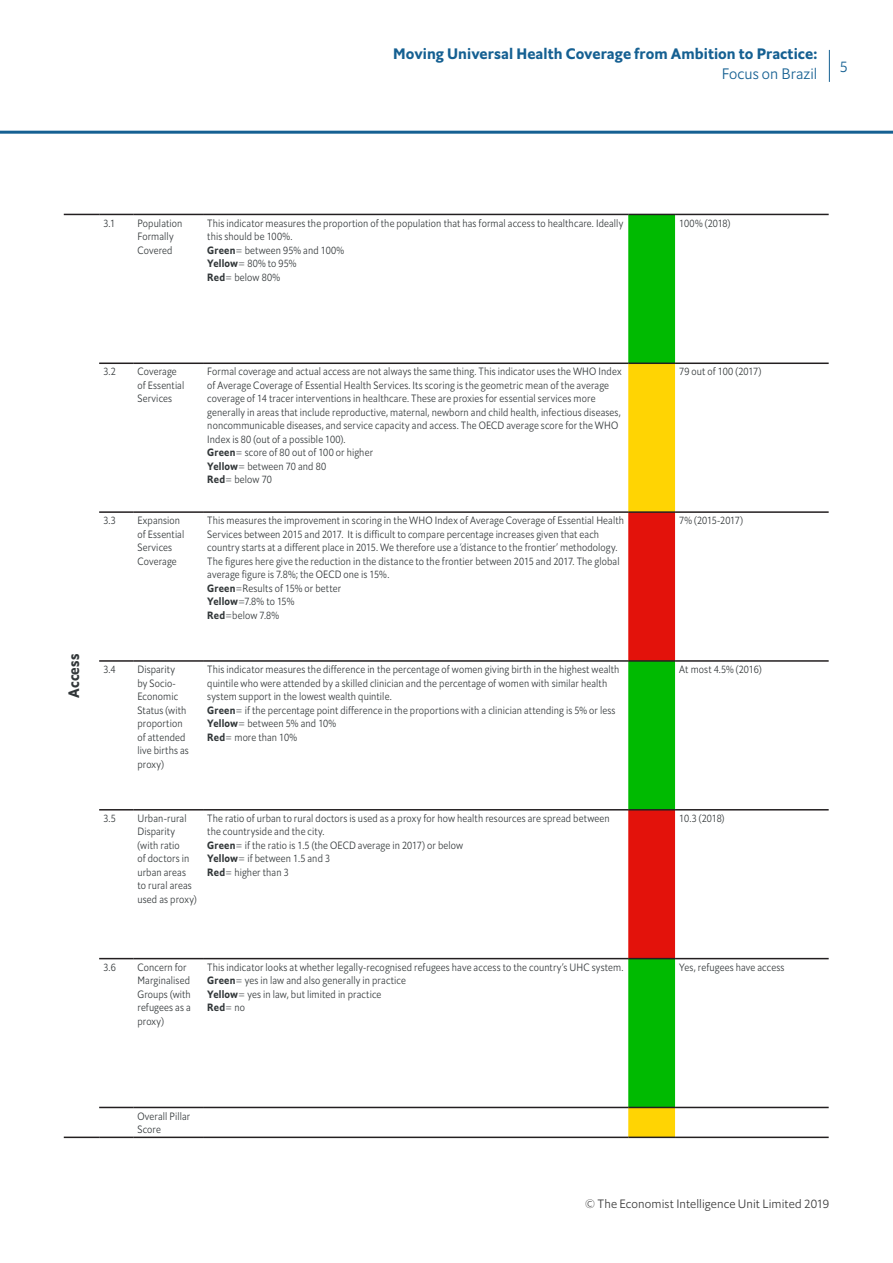
<style>
.page{position:relative;width:893px;height:1263px;background:#fff}
.page>*{position:absolute;margin:0;border:0;box-sizing:border-box;transform-origin:0 0}
.t1{font:15px "Econ Sans Bol";letter-spacing:.005em;color:#156092}
.t2{font:15px "Econ Sans Lig";color:#156092}
.t3{font:700 15px "Econ Sans Cnd";letter-spacing:.01em;color:#323739}
.t4{font:12px "Econ Sans Lig";letter-spacing:.005em;color:#3c3c3c}
.t5{font:300 10.5px/13.5px "Econ Sans Cnd";letter-spacing:.015em;color:#323739}
.t6{font:300 10.5px "Econ Sans Cnd";letter-spacing:-.01em;color:#323739}
.t7{font:700 10.5px "Econ Sans Cnd";color:#323739}
.s1{font-weight:700}
.s2{font-weight:300}
</style>
<div class="page">
<hr style="left:0;top:131px;width:893px;height:3px;background:#156092">
<hr style="left:829px;top:50px;width:1px;height:32px;background:#156092">
<svg style="left:628px;top:215px;width:47px;height:921px;background:#7a8906"></svg>
<hr style="left:64px;top:214px;width:35px;height:1px;background:#231f20">
<hr style="left:99px;top:214px;width:34px;height:1px;background:#231f20">
<hr style="left:133px;top:214px;width:70px;height:1px;background:#231f20">
<hr style="left:203px;top:214px;width:425px;height:1px;background:#231f20">
<hr style="left:628px;top:214px;width:47px;height:1px;background:#231f20">
<hr style="left:675px;top:214px;width:154px;height:1px;background:#231f20">
<hr style="left:99px;top:362px;width:34px;height:2px;background:#231f20">
<hr style="left:133px;top:362px;width:70px;height:2px;background:#231f20">
<hr style="left:203px;top:362px;width:425px;height:2px;background:#231f20">
<hr style="left:628px;top:362px;width:47px;height:2px;background:#231f20">
<hr style="left:675px;top:362px;width:154px;height:2px;background:#231f20">
<hr style="left:99px;top:511px;width:34px;height:2px;background:#231f20">
<hr style="left:133px;top:511px;width:70px;height:2px;background:#231f20">
<hr style="left:203px;top:511px;width:425px;height:2px;background:#231f20">
<hr style="left:628px;top:511px;width:47px;height:2px;background:#231f20">
<hr style="left:675px;top:511px;width:154px;height:2px;background:#231f20">
<hr style="left:99px;top:660px;width:34px;height:2px;background:#231f20">
<hr style="left:133px;top:660px;width:70px;height:2px;background:#231f20">
<hr style="left:203px;top:660px;width:425px;height:2px;background:#231f20">
<hr style="left:628px;top:660px;width:47px;height:2px;background:#231f20">
<hr style="left:675px;top:660px;width:154px;height:2px;background:#231f20">
<hr style="left:99px;top:809px;width:34px;height:1px;background:#231f20">
<hr style="left:133px;top:809px;width:70px;height:1px;background:#231f20">
<hr style="left:203px;top:809px;width:425px;height:1px;background:#231f20">
<hr style="left:628px;top:809px;width:47px;height:1px;background:#231f20">
<hr style="left:675px;top:809px;width:154px;height:1px;background:#231f20">
<hr style="left:99px;top:958px;width:34px;height:1px;background:#231f20">
<hr style="left:133px;top:958px;width:70px;height:1px;background:#231f20">
<hr style="left:203px;top:958px;width:425px;height:1px;background:#231f20">
<hr style="left:628px;top:958px;width:47px;height:1px;background:#231f20">
<hr style="left:675px;top:958px;width:154px;height:1px;background:#231f20">
<hr style="left:99px;top:1107px;width:34px;height:1px;background:#231f20">
<hr style="left:133px;top:1107px;width:70px;height:1px;background:#231f20">
<hr style="left:203px;top:1107px;width:425px;height:1px;background:#231f20">
<hr style="left:628px;top:1107px;width:47px;height:1px;background:#231f20">
<hr style="left:675px;top:1107px;width:154px;height:1px;background:#231f20">
<hr style="left:64px;top:1136px;width:35px;height:2px;background:#231f20">
<hr style="left:99px;top:1136px;width:34px;height:2px;background:#231f20">
<hr style="left:133px;top:1136px;width:70px;height:2px;background:#231f20">
<hr style="left:203px;top:1136px;width:425px;height:2px;background:#231f20">
<hr style="left:628px;top:1136px;width:47px;height:2px;background:#231f20">
<hr style="left:675px;top:1136px;width:154px;height:2px;background:#231f20">
<h1 class="t1" style="left:393px;top:44px;width:425px">Moving Universal Health Coverage from Ambition to Practice:</h1>
<h1 class="t2" style="left:722px;top:64px;width:97px">Focus on Brazil</h1>
<h1 class="t2" style="left:840px;top:57px;width:9px">5</h1>
<p class="t5" style="left:103px;top:216px;width:13px">3.1</p>
<p class="t5" style="left:137px;top:216px;width:46px">Population<br>Formally<br>Covered</p>
<p class="t5" style="left:207px;top:216px;width:417px">This indicator measures the proportion of the population that has formal access to healthcare. Ideally this should be 100%.</p>
<p class="t5" style="left:207px;top:243px;width:138px"><span class="s1">Green</span>= between 95% and 100%</p>
<p class="t5" style="left:207px;top:257px;width:91px"><span class="s1">Yellow</span>= 80% to 95%</p>
<p class="t5" style="left:207px;top:270px;width:74px"><span class="s1">Red</span>= below 80%</p>
<p class="t5" style="left:679px;top:216px;width:53px">100% (2018)</p>
<p class="t3" style="left:64px;top:698px;width:45px;rotate:-90deg">Access</p>
<p class="t5" style="left:103px;top:365px;width:14px">3.2</p>
<p class="t5" style="left:137px;top:365px;width:48px">Coverage of Essential<br>Services</p>
<p class="t5" style="left:207px;top:365px;width:416px">Formal coverage and actual access are not always the same thing. This indicator uses the WHO Index of Average Coverage of Essential Health Services. Its scoring is the geometric mean of the average coverage of 14 tracer interventions in healthcare. These are proxies for essential services more generally in areas that include reproductive, maternal, newborn and child health, infectious diseases, noncommunicable diseases, and service capacity and access. The OECD average score for the WHO Index is 80 (out of a possible 100).</p>
<p class="t5" style="left:207px;top:446px;width:167px"><span class="s1">Green</span>= score of 80 out of 100 or higher</p>
<p class="t5" style="left:207px;top:459px;width:120px"><span class="s1">Yellow</span>= between 70 and 80</p>
<p class="t5" style="left:207px;top:473px;width:66px"><span class="s1">Red</span>= below 70</p>
<p class="t5" style="left:103px;top:514px;width:14px">3.3</p>
<p class="t5" style="left:137px;top:514px;width:48px">Expansion of Essential<br>Services<br>Coverage</p>
<p class="t5" style="left:207px;top:514px;width:418px">This measures the improvement in scoring in the WHO Index of Average Coverage of Essential Health Services between 2015 and 2017. It is difficult to compare percentage increases given that each country starts at a different place in 2015. We therefore use a ‘distance to the frontier’ methodology.<br>The figures here give the reduction in the distance to the frontier between 2015 and 2017. The global average figure is 7.8%; the OECD one is 15%.</p>
<p class="t5" style="left:207px;top:581px;width:135px"><span class="s1">Green</span>=Results of 15% or better</p>
<p class="t5" style="left:207px;top:595px;width:89px"><span class="s1">Yellow</span>=7.8% to 15%</p>
<p class="t5" style="left:207px;top:608px;width:73px"><span class="s1">Red</span>=below 7.8%</p>
<p class="t5" style="left:103px;top:663px;width:14px">3.4</p>
<p class="t5" style="left:137px;top:663px;width:53px">Disparity<br>by Socio-<br>Economic<br>Status (with proportion of attended live births as proxy)</p>
<p class="t5" style="left:207px;top:663px;width:414px">This indicator measures the difference in the percentage of women giving birth in the highest wealth quintile who were attended by a skilled clinician and the percentage of women with similar health system support in the lowest wealth quintile.</p>
<p class="t5" style="left:207px;top:703px;width:410px"><span class="s1">Green</span>= if the percentage point difference in the proportions with a clinician attending is 5% or less</p>
<p class="t5" style="left:207px;top:717px;width:130px"><span class="s1">Yellow</span>= between 5% and 10%</p>
<p class="t5" style="left:207px;top:730px;width:91px"><span class="s1">Red</span>= more than 10%</p>
<p class="t5" style="left:103px;top:811px;width:14px">3.5</p>
<p class="t5" style="left:137px;top:811px;width:61px">Urban-rural<br>Disparity (with ratio<br>of doctors in urban areas to rural areas used as proxy)</p>
<p class="t5" style="left:207px;top:811px;width:404px">The ratio of urban to rural doctors is used as a proxy for how health resources are spread between the countryside and the city.</p>
<p class="t5" style="left:207px;top:838px;width:257px"><span class="s1">Green</span>= if the ratio is 1.5 (the OECD average in 2017) or below</p>
<p class="t5" style="left:207px;top:852px;width:124px"><span class="s1">Yellow</span>= if between 1.5 and 3</p>
<p class="t5" style="left:207px;top:865px;width:83px"><span class="s1">Red</span>= higher than 3</p>
<p class="t5" style="left:103px;top:960px;width:14px">3.6</p>
<p class="t5" style="left:137px;top:960px;width:55px">Concern for<br>Marginalised<br>Groups (with refugees as a proxy)</p>
<p class="t5" style="left:207px;top:960px;width:418px">This indicator looks at whether legally-recognised refugees have access to the country’s UHC system.</p>
<p class="t5" style="left:207px;top:974px;width:200px"><span class="s1">Green</span>= yes in law and also generally in practice</p>
<p class="t5" style="left:207px;top:987px;width:176px"><span class="s1">Yellow</span>= yes in law, but limited in practice</p>
<p class="t7" style="left:207px;top:1001px;width:39px">Red<span class="s2">= no</span></p>
<p class="t5" style="left:679px;top:365px;width:83px">79 out of 100 (2017)</p>
<p class="t6" style="left:679px;top:514px;width:65px">7% (2015-2017)</p>
<p class="t5" style="left:679px;top:663px;width:84px">At most 4.5% (2016)</p>
<p class="t5" style="left:679px;top:811px;width:47px">10.3 (2018)</p>
<p class="t5" style="left:679px;top:960px;width:107px">Yes, refugees have access</p>
<p class="t5" style="left:137px;top:1109px;width:54px">Overall Pillar<br>Score</p>
<p class="t4" style="left:585px;top:1196px;width:246px">© The Economist Intelligence Unit Limited 2019</p>
</div>
